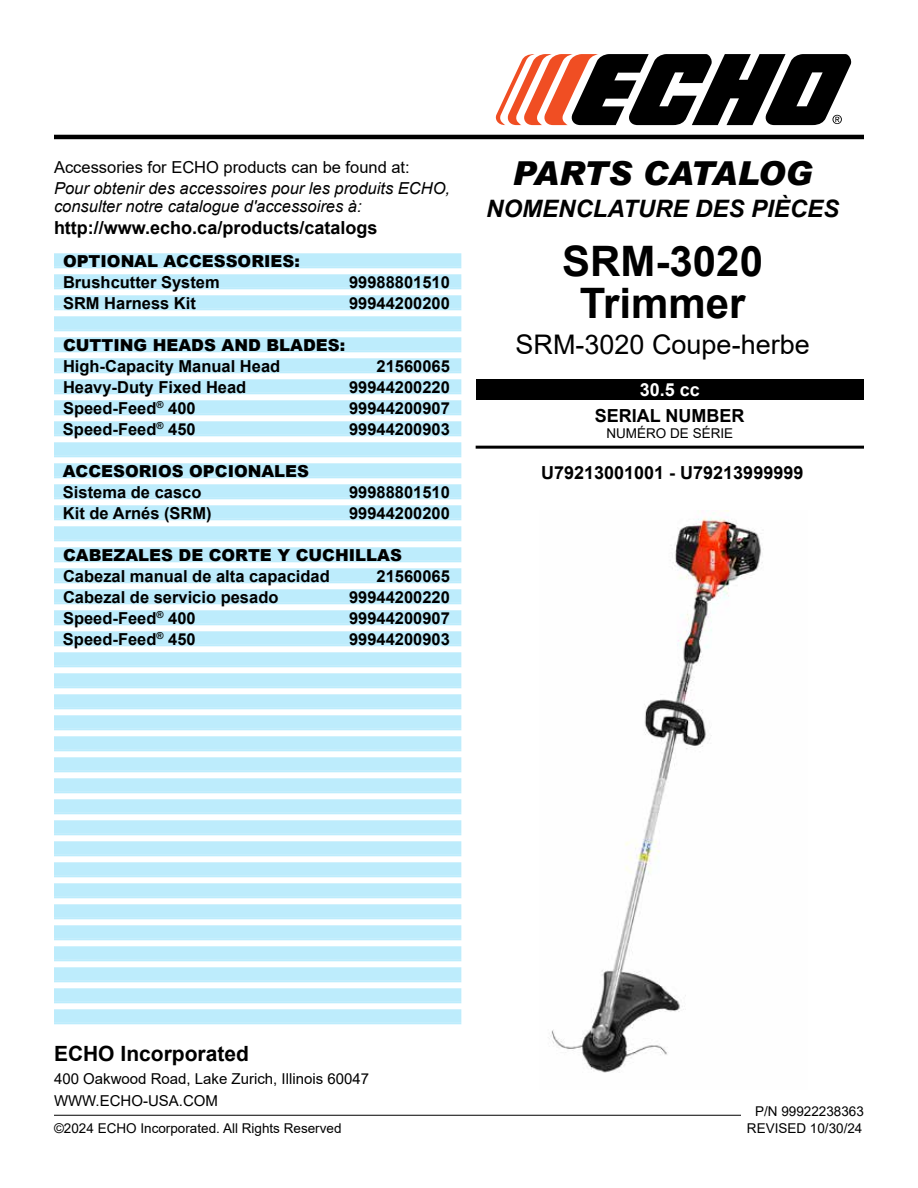
<style>
.page{position:relative;width:918px;height:1188px;background:#fff}
.page>*{position:absolute;margin:0;border:0;box-sizing:border-box;transform-origin:0 0}
.t1{font:700 42px/42px "Arial";color:#000;text-align:center}
.t2{font:italic 900 33px "Arial";letter-spacing:-.015em;color:#000}
.t3{font:27px "Arial";color:#000}
.t4{font:italic 700 24px "Arial";color:#000}
.t5{font:700 21px "Arial";color:#000}
.t6{font:700 18px "Arial";color:#000}
.t7{font:700 18px "Arial";color:#fff}
.t8{font:700 16.5px "Arial";color:#000}
.t9{font:900 16.5px "Arial";color:#000}
.t10{font:italic 16.5px/18px "Arial";color:#000}
.t11{font:16.5px "Arial";color:#000}
.t12{font:15px/22.5px "Arial";color:#000}
.t13{font:13.5px "Arial";color:#000}
</style>
<div class="page">
<img style="left:548px;top:511px;width:215px;height:562px">
<svg style="left:495px;top:54px;width:357px;height:71px"></svg>
<hr style="left:54px;top:135px;width:810px;height:4px;background:#000">
<hr style="left:54px;top:1115px;width:687px;height:1px;background:#000">
<hr style="left:476px;top:446px;width:388px;height:3px;background:#000">
<div style="left:476px;top:380px;width:388px;height:20px;background:#000"></div>
<div style="left:54px;top:253px;width:407px;height:14px;background:#bdecfc"></div>
<hr style="left:54px;top:267px;width:407px;height:1px;background:#bdecfc">
<div style="left:54px;top:274px;width:407px;height:14px;background:#bdecfc"></div>
<hr style="left:54px;top:288px;width:407px;height:1px;background:#bdecfc">
<div style="left:54px;top:295px;width:407px;height:14px;background:#bdecfc"></div>
<hr style="left:54px;top:309px;width:407px;height:1px;background:#bdecfc">
<div style="left:54px;top:316px;width:407px;height:14px;background:#bdecfc"></div>
<hr style="left:54px;top:330px;width:407px;height:1px;background:#bdecfc">
<div style="left:54px;top:337px;width:407px;height:14px;background:#bdecfc"></div>
<hr style="left:54px;top:351px;width:407px;height:1px;background:#bdecfc">
<div style="left:54px;top:358px;width:407px;height:14px;background:#bdecfc"></div>
<hr style="left:54px;top:372px;width:407px;height:1px;background:#bdecfc">
<div style="left:54px;top:379px;width:407px;height:14px;background:#bdecfc"></div>
<hr style="left:54px;top:393px;width:407px;height:1px;background:#bdecfc">
<div style="left:54px;top:400px;width:407px;height:14px;background:#bdecfc"></div>
<hr style="left:54px;top:414px;width:407px;height:1px;background:#bdecfc">
<div style="left:54px;top:421px;width:407px;height:14px;background:#bdecfc"></div>
<hr style="left:54px;top:435px;width:407px;height:1px;background:#bdecfc">
<div style="left:54px;top:442px;width:407px;height:14px;background:#bdecfc"></div>
<hr style="left:54px;top:456px;width:407px;height:1px;background:#bdecfc">
<div style="left:54px;top:463px;width:407px;height:14px;background:#bdecfc"></div>
<hr style="left:54px;top:477px;width:407px;height:1px;background:#bdecfc">
<div style="left:54px;top:484px;width:407px;height:14px;background:#bdecfc"></div>
<hr style="left:54px;top:498px;width:407px;height:1px;background:#bdecfc">
<div style="left:54px;top:505px;width:407px;height:14px;background:#bdecfc"></div>
<hr style="left:54px;top:519px;width:407px;height:1px;background:#bdecfc">
<div style="left:54px;top:526px;width:407px;height:14px;background:#bdecfc"></div>
<hr style="left:54px;top:540px;width:407px;height:1px;background:#bdecfc">
<div style="left:54px;top:547px;width:407px;height:14px;background:#bdecfc"></div>
<hr style="left:54px;top:561px;width:407px;height:1px;background:#bdecfc">
<div style="left:54px;top:568px;width:407px;height:14px;background:#bdecfc"></div>
<hr style="left:54px;top:582px;width:407px;height:1px;background:#bdecfc">
<div style="left:54px;top:589px;width:407px;height:14px;background:#bdecfc"></div>
<hr style="left:54px;top:603px;width:407px;height:1px;background:#bdecfc">
<div style="left:54px;top:610px;width:407px;height:14px;background:#bdecfc"></div>
<hr style="left:54px;top:624px;width:407px;height:1px;background:#bdecfc">
<div style="left:54px;top:631px;width:407px;height:14px;background:#bdecfc"></div>
<hr style="left:54px;top:645px;width:407px;height:1px;background:#bdecfc">
<div style="left:54px;top:652px;width:407px;height:14px;background:#bdecfc"></div>
<hr style="left:54px;top:666px;width:407px;height:1px;background:#bdecfc">
<div style="left:54px;top:673px;width:407px;height:14px;background:#bdecfc"></div>
<hr style="left:54px;top:687px;width:407px;height:1px;background:#bdecfc">
<div style="left:54px;top:694px;width:407px;height:14px;background:#bdecfc"></div>
<hr style="left:54px;top:708px;width:407px;height:1px;background:#bdecfc">
<div style="left:54px;top:715px;width:407px;height:14px;background:#bdecfc"></div>
<hr style="left:54px;top:729px;width:407px;height:1px;background:#bdecfc">
<div style="left:54px;top:736px;width:407px;height:14px;background:#bdecfc"></div>
<hr style="left:54px;top:750px;width:407px;height:1px;background:#bdecfc">
<div style="left:54px;top:757px;width:407px;height:14px;background:#bdecfc"></div>
<hr style="left:54px;top:771px;width:407px;height:1px;background:#bdecfc">
<div style="left:54px;top:778px;width:407px;height:14px;background:#bdecfc"></div>
<hr style="left:54px;top:792px;width:407px;height:1px;background:#bdecfc">
<div style="left:54px;top:799px;width:407px;height:14px;background:#bdecfc"></div>
<hr style="left:54px;top:813px;width:407px;height:1px;background:#bdecfc">
<div style="left:54px;top:820px;width:407px;height:14px;background:#bdecfc"></div>
<hr style="left:54px;top:834px;width:407px;height:1px;background:#bdecfc">
<div style="left:54px;top:841px;width:407px;height:14px;background:#bdecfc"></div>
<hr style="left:54px;top:855px;width:407px;height:1px;background:#bdecfc">
<div style="left:54px;top:862px;width:407px;height:14px;background:#bdecfc"></div>
<hr style="left:54px;top:876px;width:407px;height:1px;background:#bdecfc">
<div style="left:54px;top:883px;width:407px;height:14px;background:#bdecfc"></div>
<hr style="left:54px;top:897px;width:407px;height:1px;background:#bdecfc">
<div style="left:54px;top:904px;width:407px;height:14px;background:#bdecfc"></div>
<hr style="left:54px;top:918px;width:407px;height:1px;background:#bdecfc">
<div style="left:54px;top:925px;width:407px;height:14px;background:#bdecfc"></div>
<hr style="left:54px;top:939px;width:407px;height:1px;background:#bdecfc">
<div style="left:54px;top:946px;width:407px;height:14px;background:#bdecfc"></div>
<hr style="left:54px;top:960px;width:407px;height:1px;background:#bdecfc">
<div style="left:54px;top:967px;width:407px;height:14px;background:#bdecfc"></div>
<hr style="left:54px;top:981px;width:407px;height:1px;background:#bdecfc">
<div style="left:54px;top:988px;width:407px;height:14px;background:#bdecfc"></div>
<hr style="left:54px;top:1002px;width:407px;height:1px;background:#bdecfc">
<div style="left:54px;top:1009px;width:407px;height:14px;background:#bdecfc"></div>
<hr style="left:54px;top:1023px;width:407px;height:1px;background:#bdecfc">
<p class="t11" style="left:54px;top:156px;width:357px">Accessories for ECHO products can be found at:</p>
<p class="t10" style="left:54px;top:180px;width:398px">Pour obtenir des accessoires pour les produits ECHO, consulter notre catalogue d'accessoires à:</p>
<p class="t6" style="left:54px;top:215px;width:325px">http://www.echo.ca/products/catalogs</p>
<p class="t9" style="left:63px;top:249px;width:238px">OPTIONAL ACCESSORIES:</p>
<p class="t8" style="left:63px;top:270px;width:158px">Brushcutter System</p>
<p class="t8" style="left:349px;top:270px;width:102px">99988801510</p>
<p class="t8" style="left:63px;top:291px;width:134px">SRM Harness Kit</p>
<p class="t8" style="left:349px;top:291px;width:102px">99944200200</p>
<p class="t9" style="left:63px;top:333px;width:284px">CUTTING HEADS AND BLADES:</p>
<p class="t8" style="left:63px;top:354px;width:219px">High-Capacity Manual Head</p>
<p class="t8" style="left:377px;top:354px;width:75px">21560065</p>
<p class="t8" style="left:63px;top:375px;width:185px">Heavy-Duty Fixed Head</p>
<p class="t8" style="left:349px;top:375px;width:102px">99944200220</p>
<p class="t8" style="left:63px;top:396px;width:134px">Speed-Feed<sup>®</sup> 400</p>
<p class="t8" style="left:349px;top:396px;width:102px">99944200907</p>
<p class="t8" style="left:63px;top:417px;width:134px">Speed-Feed<sup>®</sup> 450</p>
<p class="t8" style="left:349px;top:417px;width:102px">99944200903</p>
<p class="t9" style="left:63px;top:459px;width:248px">ACCESORIOS OPCIONALES</p>
<p class="t8" style="left:63px;top:480px;width:140px">Sistema de casco</p>
<p class="t8" style="left:349px;top:480px;width:102px">99988801510</p>
<p class="t8" style="left:63px;top:501px;width:150px">Kit de Arnés (SRM)</p>
<p class="t8" style="left:349px;top:501px;width:102px">99944200200</p>
<p class="t9" style="left:63px;top:543px;width:341px">CABEZALES DE CORTE Y CUCHILLAS</p>
<p class="t8" style="left:63px;top:564px;width:268px">Cabezal manual de alta capacidad</p>
<p class="t8" style="left:377px;top:564px;width:75px">21560065</p>
<p class="t8" style="left:63px;top:585px;width:217px">Cabezal de servicio pesado</p>
<p class="t8" style="left:349px;top:585px;width:102px">99944200220</p>
<p class="t8" style="left:63px;top:606px;width:134px">Speed-Feed<sup>®</sup> 400</p>
<p class="t8" style="left:349px;top:606px;width:102px">99944200907</p>
<p class="t8" style="left:63px;top:627px;width:134px">Speed-Feed<sup>®</sup> 450</p>
<p class="t8" style="left:349px;top:627px;width:102px">99944200903</p>
<h2 class="t2" style="left:513px;top:153px;width:302px">PARTS CATALOG</h2>
<h3 class="t4" style="left:486px;top:193px;width:354px">NOMENCLATURE DES PIÈCES</h3>
<h1 class="t1" style="left:562px;top:240px;width:202px">SRM-3020<br>Trimmer</h1>
<h3 class="t3" style="left:516px;top:325px;width:296px">SRM-3020 Coupe-herbe</h3>
<p class="t7" style="left:640px;top:377px;width:62px">30.5 cc</p>
<p class="t6" style="left:595px;top:403px;width:151px">SERIAL NUMBER</p>
<p class="t13" style="left:606px;top:424px;width:128px">NUMÉRO DE SÉRIE</p>
<p class="t6" style="left:541px;top:460px;width:264px">U79213001001 - U79213999999</p>
<p class="t5" style="left:54px;top:1039px;width:196px">ECHO Incorporated</p>
<p class="t12" style="left:54px;top:1067px;width:317px">400 Oakwood Road, Lake Zurich, Illinois 60047<br>WWW.ECHO-USA.COM</p>
<p class="t13" style="left:755px;top:1102px;width:110px">P/N 99922238363</p>
<p class="t13" style="left:54px;top:1118px;width:289px">©2024 ECHO Incorporated. All Rights Reserved</p>
<p class="t13" style="left:747px;top:1118px;width:117px">REVISED 10/30/24</p>
</div>
